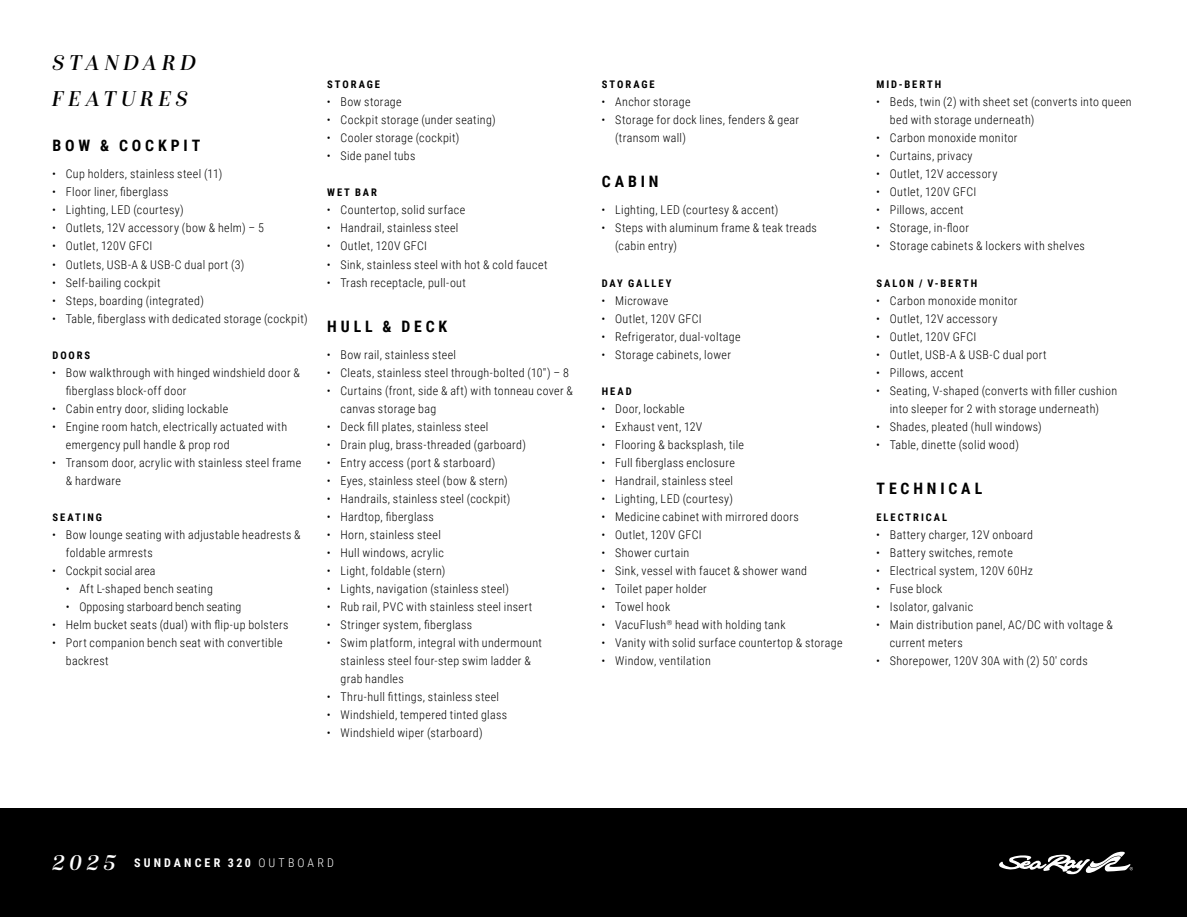
<style>
.page{position:relative;width:1187px;height:917px;background:#fff}
.page>*{position:absolute;margin:0;border:0;box-sizing:border-box;transform-origin:0 0}
.t1{font:italic 22.5px/36px "Isabel";letter-spacing:.21em;color:#000}
.t2{font:700 15.75px "Roboto Condensed";letter-spacing:.245em;color:#000}
.t3{font:300 12px/18px "Roboto Condensed";letter-spacing:.03em;color:#000}
.t4{font:300 12px "Roboto Condensed";letter-spacing:.01em;color:#000}
.t5{font:700 12px "Roboto Condensed";letter-spacing:.255em;color:#fff}
.t6{font:700 10.5px "Roboto Condensed";letter-spacing:.185em;color:#000}
.s1{font-family:"Isabel";font-weight:400;font-style:italic;font-size:22.5px}
.s2{font-weight:300}
</style>
<div class="page">
<div style="left:0;top:808px;width:1186px;height:108px;background:#000"></div>
<svg style="left:999px;top:851px;width:133px;height:23px"></svg>
<h1 class="t1" style="left:52px;top:47px;width:145px">STANDARD<br>FEATURES</h1>
<h2 class="t2" style="left:53px;top:135px;width:149px">BOW &amp; COCKPIT</h2>
<p class="t3" style="left:52px;top:165px;width:171px">• Cup holders, stainless steel (11)</p>
<p class="t3" style="left:52px;top:183px;width:118px">• Floor liner, fiberglass</p>
<p class="t3" style="left:52px;top:201px;width:133px">• Lighting, LED (courtesy)</p>
<p class="t3" style="left:52px;top:219px;width:213px">• Outlets, 12V accessory (bow &amp; helm) – 5</p>
<p class="t3" style="left:52px;top:237px;width:102px">• Outlet, 120V GFCI</p>
<p class="t3" style="left:52px;top:255px;width:193px">• Outlets, USB-A &amp; USB-C dual port (3)</p>
<p class="t3" style="left:52px;top:273px;width:110px">• Self-bailing cockpit</p>
<p class="t3" style="left:52px;top:291px;width:153px">• Steps, boarding (integrated)</p>
<p class="t3" style="left:52px;top:309px;width:257px">• Table, fiberglass with dedicated storage (cockpit)</p>
<p class="t6" style="left:52px;top:347px;width:39px">DOORS</p>
<p class="t3" style="left:66px;top:363px;width:235px;text-indent:-14px">• Bow walkthrough with hinged windshield door &amp; fiberglass block-off door</p>
<p class="t3" style="left:52px;top:399px;width:177px">• Cabin entry door, sliding lockable</p>
<p class="t3" style="left:66px;top:417px;width:223px;text-indent:-14px">• Engine room hatch, electrically actuated with emergency pull handle &amp; prop rod</p>
<p class="t3" style="left:66px;top:453px;width:237px;text-indent:-14px">• Transom door, acrylic with stainless steel frame &amp; hardware</p>
<p class="t6" style="left:52px;top:509px;width:51px">SEATING</p>
<p class="t3" style="left:66px;top:525px;width:236px;text-indent:-14px">• Bow lounge seating with adjustable headrests &amp; foldable armrests</p>
<p class="t4" style="left:52px;top:562px;width:105px">• Cockpit social area</p>
<p class="t3" style="left:66px;top:579px;width:149px">• Aft L-shaped bench seating</p>
<p class="t4" style="left:66px;top:598px;width:177px">• Opposing starboard bench seating</p>
<p class="t3" style="left:52px;top:615px;width:237px">• Helm bucket seats (dual) with flip-up bolsters</p>
<p class="t3" style="left:66px;top:633px;width:218px;text-indent:-14px">• Port companion bench seat with convertible backrest</p>
<p class="t6" style="left:327px;top:77px;width:54px">STORAGE</p>
<p class="t3" style="left:327px;top:93px;width:76px">• Bow storage</p>
<p class="t3" style="left:327px;top:111px;width:170px">• Cockpit storage (under seating)</p>
<p class="t3" style="left:327px;top:129px;width:134px">• Cooler storage (cockpit)</p>
<p class="t3" style="left:327px;top:147px;width:90px">• Side panel tubs</p>
<p class="t6" style="left:327px;top:185px;width:51px">WET BAR</p>
<p class="t3" style="left:327px;top:201px;width:140px">• Countertop, solid surface</p>
<p class="t3" style="left:327px;top:219px;width:133px">• Handrail, stainless steel</p>
<p class="t3" style="left:327px;top:237px;width:102px">• Outlet, 120V GFCI</p>
<p class="t3" style="left:327px;top:255px;width:222px">• Sink, stainless steel with hot &amp; cold faucet</p>
<p class="t3" style="left:327px;top:273px;width:140px">• Trash receptacle, pull-out</p>
<h2 class="t2" style="left:327px;top:315px;width:122px">HULL &amp; DECK</h2>
<p class="t3" style="left:327px;top:345px;width:131px">• Bow rail, stainless steel</p>
<p class="t3" style="left:327px;top:363px;width:243px">• Cleats, stainless steel through-bolted (10″) – 8</p>
<p class="t3" style="left:340px;top:381px;width:234px;text-indent:-14px">• Curtains (front, side &amp; aft) with tonneau cover &amp; canvas storage bag</p>
<p class="t3" style="left:327px;top:417px;width:163px">• Deck fill plates, stainless steel</p>
<p class="t3" style="left:327px;top:435px;width:201px">• Drain plug, brass-threaded (garboard)</p>
<p class="t3" style="left:327px;top:453px;width:170px">• Entry access (port &amp; starboard)</p>
<p class="t3" style="left:327px;top:471px;width:182px">• Eyes, stainless steel (bow &amp; stern)</p>
<p class="t3" style="left:327px;top:489px;width:185px">• Handrails, stainless steel (cockpit)</p>
<p class="t3" style="left:327px;top:507px;width:108px">• Hardtop, fiberglass</p>
<p class="t3" style="left:327px;top:525px;width:115px">• Horn, stainless steel</p>
<p class="t3" style="left:327px;top:543px;width:118px">• Hull windows, acrylic</p>
<p class="t3" style="left:327px;top:561px;width:120px">• Light, foldable (stern)</p>
<p class="t3" style="left:327px;top:579px;width:183px">• Lights, navigation (stainless steel)</p>
<p class="t3" style="left:327px;top:597px;width:207px">• Rub rail, PVC with stainless steel insert</p>
<p class="t3" style="left:327px;top:615px;width:147px">• Stringer system, fiberglass</p>
<p class="t3" style="left:340px;top:633px;width:203px;text-indent:-14px">• Swim platform, integral with undermount stainless steel four-step swim ladder &amp; grab handles</p>
<p class="t3" style="left:327px;top:687px;width:174px">• Thru-hull fittings, stainless steel</p>
<p class="t3" style="left:327px;top:705px;width:182px">• Windshield, tempered tinted glass</p>
<p class="t3" style="left:327px;top:723px;width:157px">• Windshield wiper (starboard)</p>
<p class="t6" style="left:601px;top:77px;width:54px">STORAGE</p>
<p class="t3" style="left:601px;top:93px;width:90px">• Anchor storage</p>
<p class="t3" style="left:615px;top:111px;width:185px;text-indent:-14px">• Storage for dock lines, fenders &amp; gear (transom wall)</p>
<h2 class="t2" style="left:602px;top:171px;width:58px">CABIN</h2>
<p class="t3" style="left:601px;top:201px;width:178px">• Lighting, LED (courtesy &amp; accent)</p>
<p class="t3" style="left:615px;top:219px;width:203px;text-indent:-14px">• Steps with aluminum frame &amp; teak treads (cabin entry)</p>
<p class="t6" style="left:601px;top:275px;width:71px">DAY GALLEY</p>
<p class="t3" style="left:601px;top:291px;width:68px">• Microwave</p>
<p class="t3" style="left:601px;top:309px;width:102px">• Outlet, 120V GFCI</p>
<p class="t3" style="left:601px;top:327px;width:140px">• Refrigerator, dual-voltage</p>
<p class="t3" style="left:601px;top:345px;width:131px">• Storage cabinets, lower</p>
<p class="t6" style="left:601px;top:383px;width:31px">HEAD</p>
<p class="t3" style="left:601px;top:399px;width:85px">• Door, lockable</p>
<p class="t3" style="left:601px;top:417px;width:102px">• Exhaust vent, 12V</p>
<p class="t3" style="left:601px;top:435px;width:144px">• Flooring &amp; backsplash, tile</p>
<p class="t3" style="left:601px;top:453px;width:135px">• Full fiberglass enclosure</p>
<p class="t3" style="left:601px;top:471px;width:133px">• Handrail, stainless steel</p>
<p class="t3" style="left:601px;top:489px;width:133px">• Lighting, LED (courtesy)</p>
<p class="t3" style="left:601px;top:507px;width:199px">• Medicine cabinet with mirrored doors</p>
<p class="t3" style="left:601px;top:525px;width:102px">• Outlet, 120V GFCI</p>
<p class="t3" style="left:601px;top:543px;width:89px">• Shower curtain</p>
<p class="t3" style="left:601px;top:561px;width:207px">• Sink, vessel with faucet &amp; shower wand</p>
<p class="t3" style="left:601px;top:579px;width:107px">• Toilet paper holder</p>
<p class="t3" style="left:601px;top:597px;width:70px">• Towel hook</p>
<p class="t3" style="left:601px;top:615px;width:185px">• VacuFlush<sup>®</sup> head with holding tank</p>
<p class="t3" style="left:601px;top:633px;width:242px">• Vanity with solid surface countertop &amp; storage</p>
<p class="t3" style="left:601px;top:651px;width:111px">• Window, ventilation</p>
<p class="t6" style="left:876px;top:77px;width:66px">MID-BERTH</p>
<p class="t3" style="left:889px;top:93px;width:243px;text-indent:-14px">• Beds, twin (2) with sheet set (converts into queen bed with storage underneath)</p>
<p class="t3" style="left:876px;top:129px;width:143px">• Carbon monoxide monitor</p>
<p class="t3" style="left:876px;top:147px;width:98px">• Curtains, privacy</p>
<p class="t3" style="left:876px;top:165px;width:122px">• Outlet, 12V accessory</p>
<p class="t3" style="left:876px;top:183px;width:102px">• Outlet, 120V GFCI</p>
<p class="t3" style="left:876px;top:201px;width:89px">• Pillows, accent</p>
<p class="t3" style="left:876px;top:219px;width:94px">• Storage, in-floor</p>
<p class="t3" style="left:876px;top:237px;width:210px">• Storage cabinets &amp; lockers with shelves</p>
<p class="t6" style="left:876px;top:275px;width:102px">SALON / V-BERTH</p>
<p class="t3" style="left:876px;top:291px;width:143px">• Carbon monoxide monitor</p>
<p class="t3" style="left:876px;top:309px;width:122px">• Outlet, 12V accessory</p>
<p class="t3" style="left:876px;top:327px;width:102px">• Outlet, 120V GFCI</p>
<p class="t3" style="left:876px;top:345px;width:172px">• Outlet, USB-A &amp; USB-C dual port</p>
<p class="t3" style="left:876px;top:363px;width:89px">• Pillows, accent</p>
<p class="t3" style="left:876px;top:381px;width:242px;text-align:center">• Seating, V-shaped (converts with filler cushion into sleeper for 2 with storage underneath)</p>
<p class="t3" style="left:876px;top:417px;width:167px">• Shades, pleated (hull windows)</p>
<p class="t3" style="left:876px;top:435px;width:144px">• Table, dinette (solid wood)</p>
<h2 class="t2" style="left:876px;top:477px;width:107px">TECHNICAL</h2>
<p class="t6" style="left:876px;top:509px;width:72px">ELECTRICAL</p>
<p class="t3" style="left:876px;top:525px;width:158px">• Battery charger, 12V onboard</p>
<p class="t3" style="left:876px;top:543px;width:138px">• Battery switches, remote</p>
<p class="t3" style="left:876px;top:561px;width:158px">• Electrical system, 120V 60Hz</p>
<p class="t3" style="left:876px;top:579px;width:68px">• Fuse block</p>
<p class="t3" style="left:876px;top:597px;width:98px">• Isolator, galvanic</p>
<p class="t3" style="left:889px;top:615px;width:224px;text-indent:-14px">• Main distribution panel, AC/DC with voltage &amp; current meters</p>
<p class="t3" style="left:876px;top:651px;width:213px">• Shorepower, 120V 30A with (2) 50′ cords</p>
<p class="t5" style="left:52px;top:854px;width:283px"><span class="s1">2025</span> SUNDANCER 320 <span class="s2">OUTBOARD</span></p>
</div>
